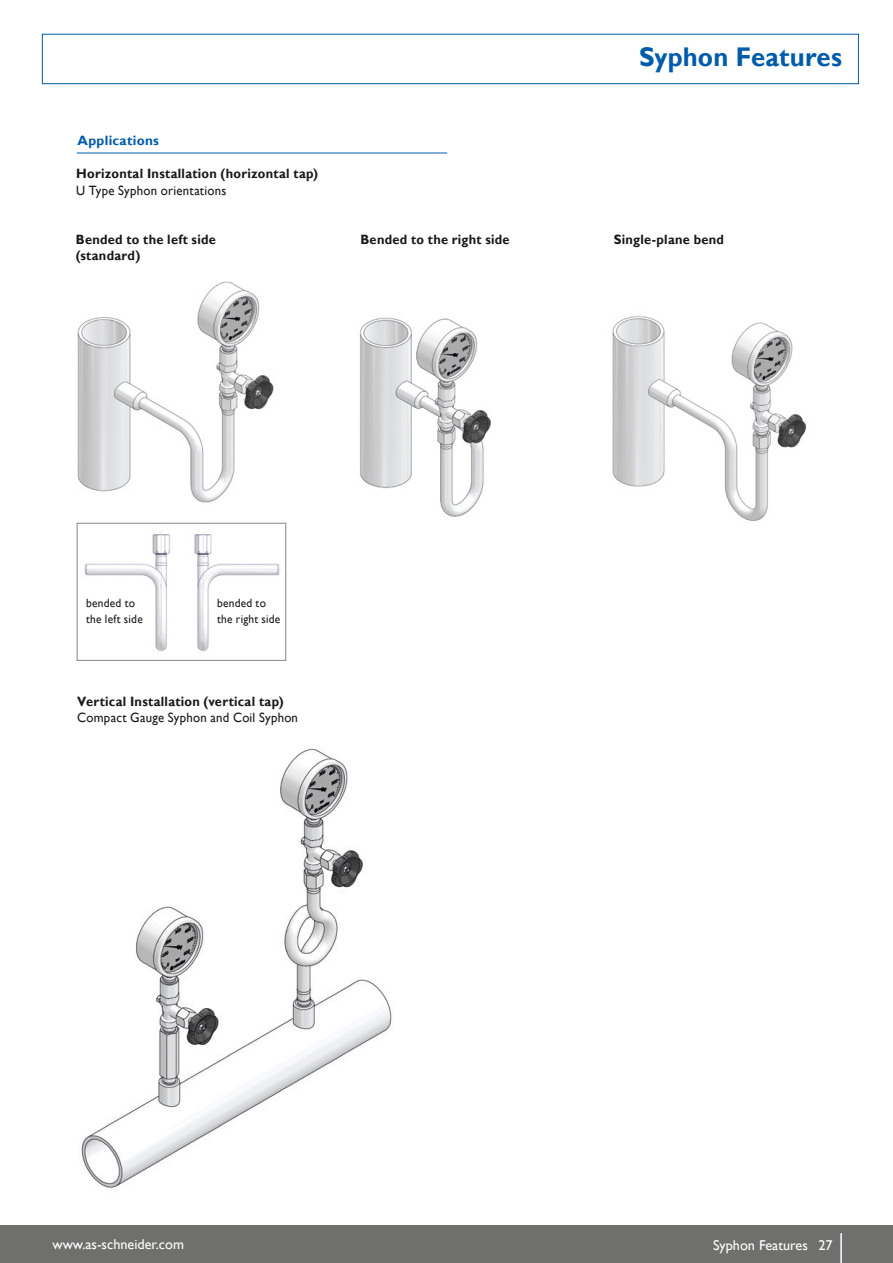
<style>
.page{position:relative;width:893px;height:1263px;background:#fff}
.page>*{position:absolute;margin:0;border:0;box-sizing:border-box;transform-origin:0 0}
.t1{font:700 27px "Gill Alt One";letter-spacing:.005em;color:#005ca9;scale:.95 1}
.t2{font:14.25px "Gill Alt One";color:#fff}
.t3{font:700 13.5px/16.5px "Gill Alt One";letter-spacing:.02em;color:#1a1918;scale:.95 1}
.t4{font:13.5px "Gill Alt One";letter-spacing:.015em;color:#1a1918;scale:.95 1}
.t5{font:700 13.5px "Gill Alt One";letter-spacing:.02em;color:#005ca9}
.t6{font:12px/16.5px "Gill Alt One";letter-spacing:.025em;color:#1a1918;scale:.95 1}
</style>
<div class="page">
<div style="left:42px;top:34px;width:817px;height:50px;border:1px solid #005ca9"></div>
<hr style="left:77px;top:153px;width:370px;height:1px;background:#005ca9">
<img style="left:84px;top:531px;width:197px;height:121px">
<div style="left:77px;top:523px;width:209px;height:137px;border:1px solid #868686"></div>
<img style="left:612px;top:316px;width:195px;height:206px">
<img style="left:359px;top:317px;width:132px;height:200px">
<img style="left:77px;top:281px;width:197px;height:222px">
<img style="left:81px;top:748px;width:311px;height:440px">
<div style="left:0;top:1225px;width:893px;height:38px;background:#6f6f6e"></div>
<hr style="left:840px;top:1233px;width:2px;height:30px;background:#fff">
<p class="t5" style="left:78px;top:132px;width:83px">Applications</p>
<p class="t3" style="left:76px;top:165px;width:256px">Horizontal Installation (horizontal tap)</p>
<p class="t4" style="left:76px;top:182px;width:160px">U Type Syphon orientations</p>
<p class="t3" style="left:76px;top:231px;width:149px">Bended to the left side (standard)</p>
<h1 class="t1" style="left:639px;top:41px;width:215px">Syphon Features</h1>
<p class="t3" style="left:360px;top:231px;width:159px">Bended to the right side</p>
<p class="t3" style="left:614px;top:231px;width:118px">Single-plane bend</p>
<p class="t6" style="left:86px;top:594px;width:61px">bended to the left side</p>
<p class="t6" style="left:217px;top:594px;width:68px">bended to the right side</p>
<p class="t3" style="left:77px;top:693px;width:219px">Vertical Installation (vertical tap)</p>
<p class="t4" style="left:77px;top:710px;width:234px">Compact Gauge Syphon and Coil Syphon</p>
<p class="t2" style="left:52px;top:1236px;width:133px">www.as-schneider.com</p>
<p class="t2" style="left:713px;top:1237px;width:121px">Syphon Features 27</p>
</div>
